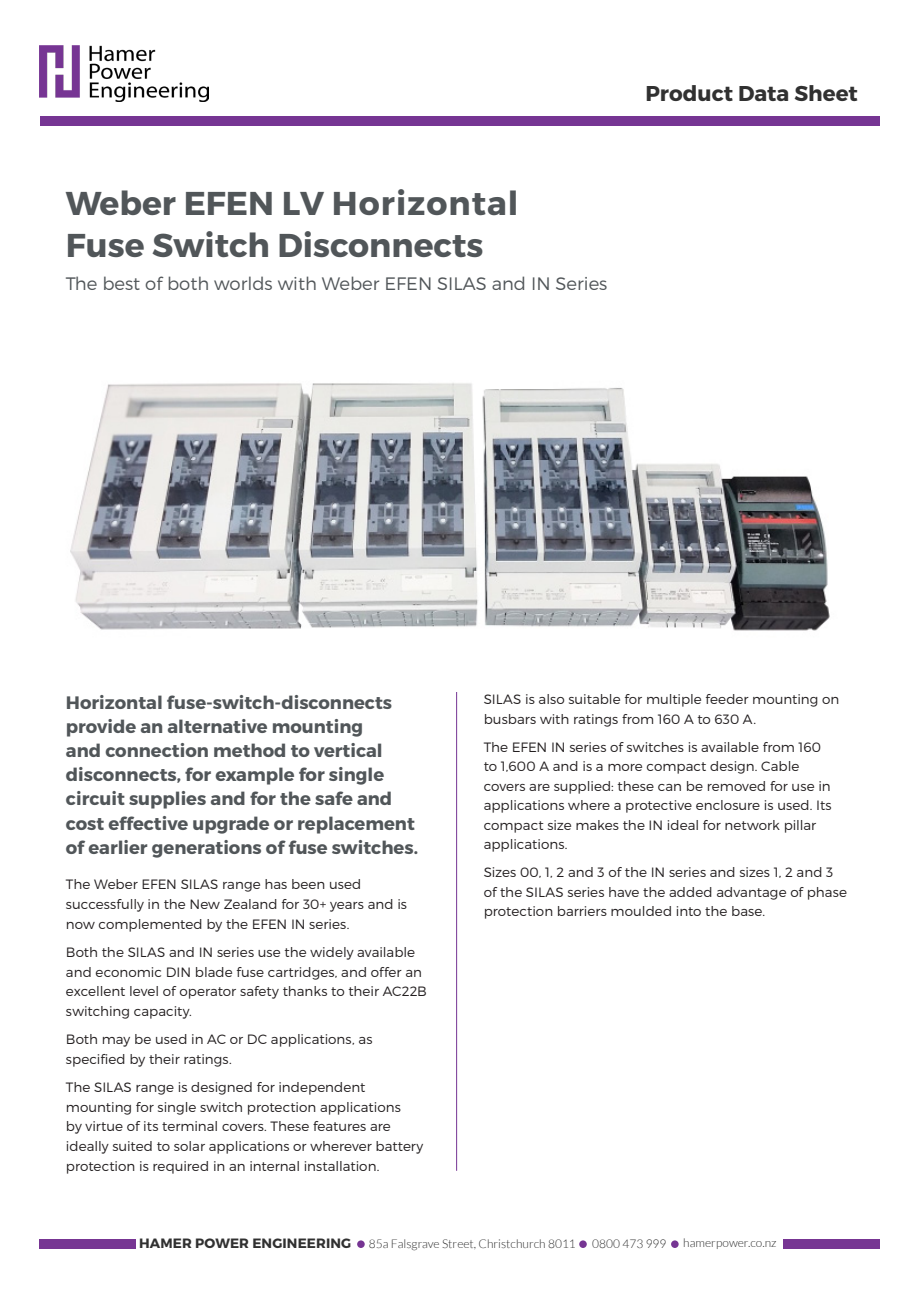
<style>
.page{position:relative;width:919px;height:1289px;background:#fff}
.page>*{position:absolute;margin:0;border:0;box-sizing:border-box;transform-origin:0 0}
.t1{font:700 33px/42px "Montserrat";color:#515659}
.t2{font:700 21.45px "Montserrat";color:#313131}
.t3{font:700 18px/24.2px "Montserrat";color:#515659}
.t4{font:300 18px "Montserrat";color:#515659}
.t5{font:300 13.5px/19.6px "Montserrat";color:#231f20}
.t6{font:700 13.5px "Montserrat";letter-spacing:.01em;color:#313131}
.t7{font:300 12px "Lato";color:#313131}
</style>
<div class="page">
<hr style="left:456px;top:691px;width:1px;height:479px;background:#763593">
<img style="left:70px;top:383px;width:760px;height:248px">
<div style="left:783px;top:1239px;width:96px;height:9px;background:#773593"></div>
<div style="left:40px;top:1239px;width:96px;height:9px;background:#773593"></div>
<div style="left:357px;top:1240px;width:7px;height:7px;background:#763593;border-radius:50%"></div>
<div style="left:579px;top:1240px;width:7px;height:7px;background:#763593;border-radius:50%"></div>
<div style="left:671px;top:1240px;width:7px;height:7px;background:#763593;border-radius:50%"></div>
<div style="left:40px;top:116px;width:839px;height:10px;background:#763593"></div>
<img style="left:40px;top:45px;width:169px;height:56px">
<p class="t1" style="left:66px;top:183px;width:454px">Weber EFEN LV Horizontal<br>Fuse Switch Disconnects</p>
<p class="t4" style="left:66px;top:272px;width:543px">The best of both worlds with Weber EFEN SILAS and IN Series</p>
<p class="t2" style="left:645px;top:80px;width:214px">Product Data Sheet</p>
<p class="t3" style="left:66px;top:690px;width:353px">Horizontal fuse-switch-disconnects provide an alternative mounting<br>and connection method to vertical disconnects, for example for single circuit supplies and for the safe and cost effective upgrade or replacement of earlier generations of fuse switches.</p>
<p class="t5" style="left:66px;top:874px;width:342px">The Weber EFEN SILAS range has been used successfully in the New Zealand for 30+ years and is now complemented by the EFEN IN series.</p>
<p class="t5" style="left:66px;top:942px;width:362px">Both the SILAS and IN series use the widely available and economic DIN blade fuse cartridges, and offer an excellent level of operator safety thanks to their AC22B switching capacity.</p>
<p class="t5" style="left:66px;top:1029px;width:308px">Both may be used in AC or DC applications, as specified by their ratings.</p>
<p class="t5" style="left:66px;top:1077px;width:359px">The SILAS range is designed for independent mounting for single switch protection applications<br>by virtue of its terminal covers. These features are ideally suited to solar applications or wherever battery protection is required in an internal installation.</p>
<p class="t5" style="left:483px;top:689px;width:357px">SILAS is also suitable for multiple feeder mounting on busbars with ratings from 160 A to 630 A.</p>
<p class="t5" style="left:483px;top:737px;width:349px">The EFEN IN series of switches is available from 160 to 1,600 A and is a more compact design. Cable covers are supplied: these can be removed for use in applications where a protective enclosure is used. Its compact size makes the IN ideal for network pillar applications.</p>
<p class="t5" style="left:483px;top:862px;width:365px">Sizes 00, 1, 2 and 3 of the IN series and sizes 1, 2 and 3 of the SILAS series have the added advantage of phase protection barriers moulded into the base.</p>
<p class="t6" style="left:139px;top:1234px;width:214px">HAMER POWER ENGINEERING</p>
<p class="t7" style="left:369px;top:1237px;width:208px">85a Falsgrave Street, Christchurch 8011</p>
<p class="t7" style="left:592px;top:1237px;width:76px">0800 473 999</p>
<p class="t7" style="left:683px;top:1236px;width:95px">hamerpower.co.nz</p>
</div>
